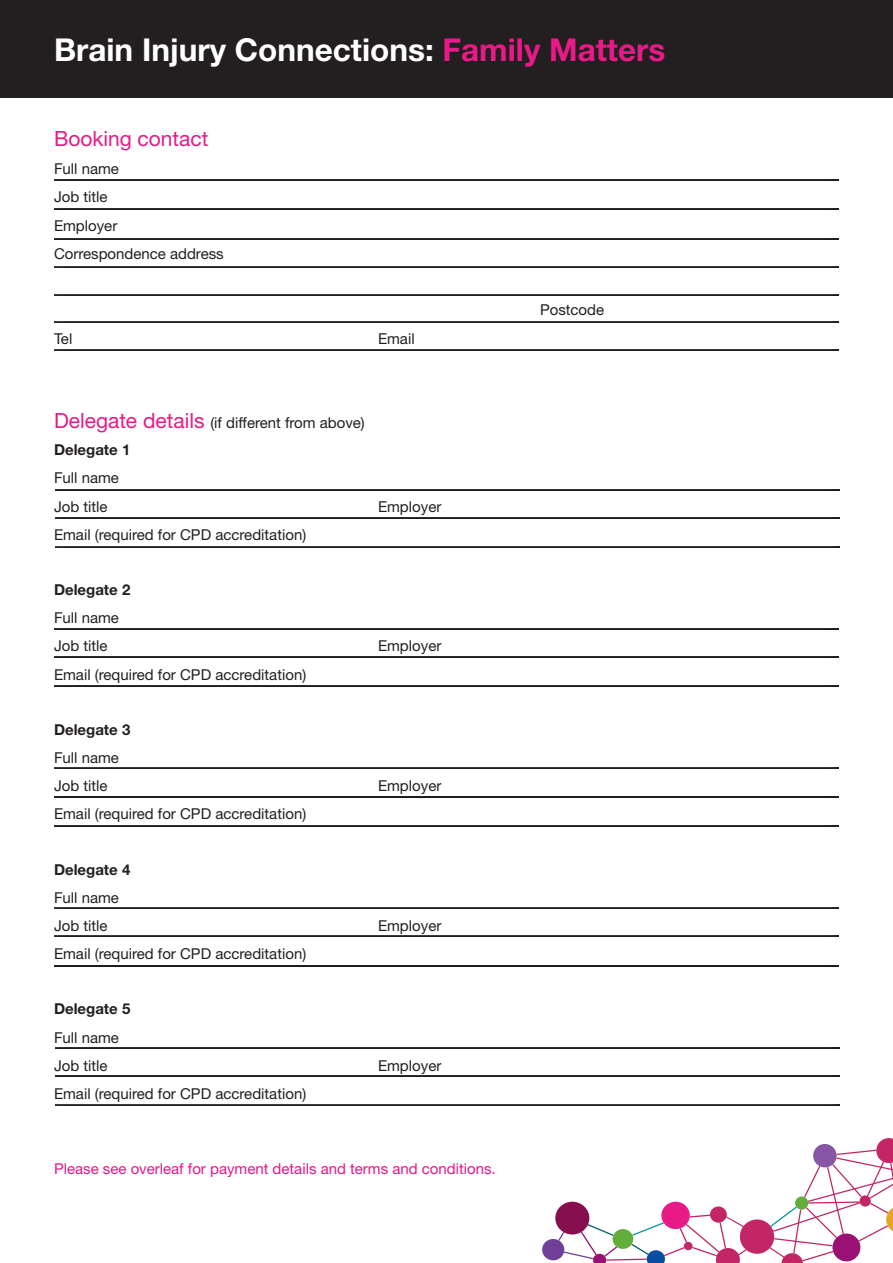
<style>
.page{position:relative;width:893px;height:1263px;background:#fff}
.page>*{position:absolute;margin:0;border:0;box-sizing:border-box;transform-origin:0 0}
.t1{font:700 31.5px "Helvetica Neue LT Std";color:#fff}
.t2{font:21px "Helvetica Neue LT Std";color:#e81a87}
.t3{font:15px "Helvetica Neue LT Std";color:#231f20}
.t4{font:15px "Helvetica Neue LT Std";color:#e81589}
.t5{font:700 15px "Helvetica Neue LT Std";color:#231f20}
.s1{color:#e81a88}
.s2{font-size:21px;color:#e81a87}
</style>
<div class="page">
<div style="left:0;top:0;width:893px;height:98px;background:#231f20"></div>
<div style="left:52px;top:176px;width:788px;height:5px;background:#231f20;opacity:.75"></div>
<div style="left:52px;top:205px;width:788px;height:5px;background:#231f20;opacity:.75"></div>
<div style="left:52px;top:235px;width:788px;height:5px;background:#231f20;opacity:.75"></div>
<div style="left:52px;top:263px;width:788px;height:5px;background:#231f20;opacity:.75"></div>
<hr style="left:52px;top:292px;width:788px;height:4px;background:#231f20;opacity:.75">
<div style="left:555px;top:1202px;width:34px;height:32px;background:#870f4f;border-radius:50%"></div>
<div style="left:661px;top:1202px;width:29px;height:27px;background:#e81a87;border-radius:50%"></div>
<div style="left:710px;top:1206px;width:17px;height:17px;background:#c22666;border-radius:50%"></div>
<div style="left:542px;top:1239px;width:22px;height:21px;background:#704099;border-radius:50%"></div>
<svg style="left:558px;top:1214px;width:195px;height:49px"></svg>
<div style="left:740px;top:1219px;width:34px;height:35px;background:#c22666;border-radius:50%"></div>
<svg style="left:762px;top:1138px;width:131px;height:125px"></svg>
<div style="left:795px;top:1196px;width:13px;height:14px;background:#63ad3d;border-radius:50%"></div>
<div style="left:53px;top:486px;width:788px;height:5px;background:#231f20;opacity:.75"></div>
<div style="left:53px;top:514px;width:788px;height:5px;background:#231f20;opacity:.75"></div>
<hr style="left:53px;top:544px;width:788px;height:4px;background:#231f20;opacity:.75">
<hr style="left:52px;top:319px;width:788px;height:4px;background:#231f20;opacity:.75">
<hr style="left:52px;top:347px;width:788px;height:4px;background:#231f20;opacity:.75">
<hr style="left:52px;top:625px;width:788px;height:4px;background:#231f20;opacity:.75">
<div style="left:52px;top:653px;width:788px;height:5px;background:#231f20;opacity:.75"></div>
<div style="left:52px;top:682px;width:788px;height:5px;background:#231f20;opacity:.75"></div>
<hr style="left:52px;top:765px;width:788px;height:4px;background:#231f20;opacity:.75">
<hr style="left:52px;top:793px;width:788px;height:4px;background:#231f20;opacity:.75">
<div style="left:52px;top:822px;width:788px;height:5px;background:#231f20;opacity:.75"></div>
<div style="left:52px;top:904px;width:788px;height:5px;background:#231f20;opacity:.75"></div>
<hr style="left:52px;top:933px;width:788px;height:4px;background:#231f20;opacity:.75">
<hr style="left:52px;top:962px;width:788px;height:4px;background:#231f20;opacity:.75">
<div style="left:53px;top:1044px;width:788px;height:5px;background:#231f20;opacity:.75"></div>
<div style="left:53px;top:1072px;width:788px;height:5px;background:#231f20;opacity:.75"></div>
<hr style="left:53px;top:1102px;width:788px;height:4px;background:#231f20;opacity:.75">
<p class="t1" style="left:54px;top:30px;width:613px">Brain Injury Connections: <span class="s1">Family Matters</span></p>
<p class="t2" style="left:54px;top:126px;width:156px">Booking contact</p>
<p class="t3" style="left:54px;top:160px;width:67px">Full name</p>
<p class="t3" style="left:54px;top:188px;width:55px">Job title</p>
<p class="t3" style="left:54px;top:216px;width:65px">Employer</p>
<p class="t3" style="left:54px;top:245px;width:171px">Correspondence address</p>
<p class="t3" style="left:54px;top:329px;width:20px">Tel</p>
<p class="t3" style="left:378px;top:329px;width:38px">Email</p>
<p class="t3" style="left:54px;top:414px;width:312px"><span class="s2">Delegate details</span> (if different from above)</p>
<p class="t5" style="left:54px;top:440px;width:78px">Delegate 1</p>
<p class="t3" style="left:54px;top:469px;width:67px">Full name</p>
<p class="t3" style="left:54px;top:497px;width:55px">Job title</p>
<p class="t3" style="left:378px;top:497px;width:65px">Employer</p>
<p class="t3" style="left:54px;top:526px;width:254px">Email (required for CPD accreditation)</p>
<p class="t5" style="left:54px;top:580px;width:78px">Delegate 2</p>
<p class="t3" style="left:54px;top:609px;width:67px">Full name</p>
<p class="t3" style="left:54px;top:637px;width:55px">Job title</p>
<p class="t3" style="left:378px;top:637px;width:65px">Employer</p>
<p class="t3" style="left:54px;top:665px;width:254px">Email (required for CPD accreditation)</p>
<p class="t5" style="left:54px;top:720px;width:78px">Delegate 3</p>
<p class="t3" style="left:54px;top:749px;width:67px">Full name</p>
<p class="t3" style="left:54px;top:777px;width:55px">Job title</p>
<p class="t3" style="left:378px;top:777px;width:65px">Employer</p>
<p class="t3" style="left:54px;top:805px;width:254px">Email (required for CPD accreditation)</p>
<p class="t5" style="left:54px;top:860px;width:78px">Delegate 4</p>
<p class="t3" style="left:54px;top:888px;width:67px">Full name</p>
<p class="t3" style="left:54px;top:917px;width:55px">Job title</p>
<p class="t3" style="left:378px;top:917px;width:65px">Employer</p>
<p class="t3" style="left:54px;top:945px;width:254px">Email (required for CPD accreditation)</p>
<p class="t5" style="left:54px;top:1000px;width:78px">Delegate 5</p>
<p class="t3" style="left:54px;top:1028px;width:67px">Full name</p>
<p class="t3" style="left:54px;top:1056px;width:55px">Job title</p>
<p class="t3" style="left:378px;top:1056px;width:65px">Employer</p>
<p class="t3" style="left:54px;top:1085px;width:254px">Email (required for CPD accreditation)</p>
<p class="t4" style="left:54px;top:1159px;width:443px">Please see overleaf for payment details and terms and conditions.</p>
<p class="t3" style="left:540px;top:301px;width:66px">Postcode</p>
</div>
